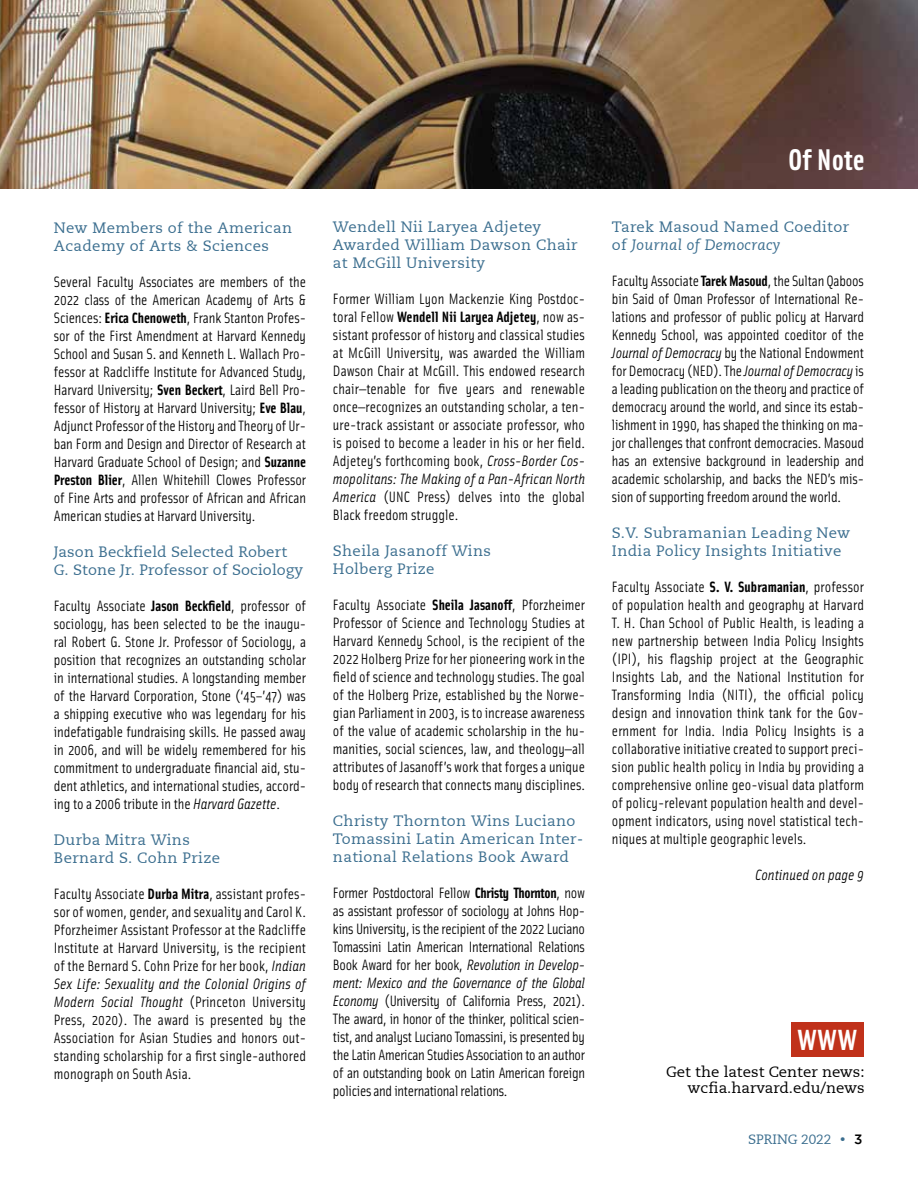
<style>
.page{position:relative;width:918px;height:1188px;background:#fff}
.page>*{position:absolute;margin:0;border:0;box-sizing:border-box;transform-origin:0 0}
.t1{font:700 30px "Solex";color:#fff}
.t2{font:700 29.25px "Solex";color:#fff}
.t3{font:15px/18px "Solex";letter-spacing:-.005em;color:#000;text-align:justify}
.t4{font:15px/18px "Caecilia";letter-spacing:.025em;color:#3b6e8f}
.t5{font:15px/16.5px "Caecilia";color:#000;text-align:right}
.t6{font:italic 15px "Solex";letter-spacing:.005em;color:#000}
.t7{font:13.5px "Caecilia";color:#3b6e8f}
.s1{font-weight:700}
.s2{font-style:italic}
.s3{font-family:"Gotham";font-weight:500}
.s4{font-family:"Gotham";font-weight:500;color:#000}
</style>
<div class="page">
<img style="left:1px;top:0;width:917px;height:189px">
<div style="left:791px;top:1022px;width:73px;height:35px;background:#c0311a"></div>
<p class="t4" style="left:54px;top:219px;width:240px">New Members of the American<br>Academy of Arts &amp; Sciences</p>
<p class="t3" style="left:54px;top:272px;width:254px">Several Faculty Associates are members of the 2022 class of the American Academy of Arts &amp; Sciences: <span class="s1">Erica Chenoweth</span>, Frank Stanton Profes&shy;sor of the First Amendment at Harvard Kennedy School and Susan S. and Kenneth L. Wallach Pro&shy;fessor at Radcliffe Institute for Advanced Study, Harvard University; <span class="s1">Sven Beckert</span>, Laird Bell Pro&shy;fessor of History at Harvard University; <span class="s1">Eve Blau</span>, Adjunct Professor of the History and Theory of Ur&shy;ban Form and Design and Director of Research at Harvard Graduate School of Design; and <span class="s1">Suzanne Preston Blier</span>, Allen Whitehill Clowes Professor of Fine Arts and professor of African and African American studies at Harvard University.</p>
<p class="t4" style="left:54px;top:543px;width:251px">Jason Beckfield Selected Robert<br>G. Stone Jr. Professor of Sociology</p>
<p class="t3" style="left:54px;top:596px;width:254px">Faculty Associate <span class="s1">Jason Beckfield</span>, professor of sociology, has been selected to be the inaugu&shy;ral Robert G. Stone Jr. Professor of Sociology, a position that recognizes an outstanding scholar in international studies. A longstanding member of the Harvard Corporation, Stone (‘45–’47) was a shipping executive who was legendary for his indefatigable fundraising skills. He passed away in 2006, and will be widely remembered for his commitment to undergraduate financial aid, stu&shy;dent athletics, and international studies, accord&shy;ing to a 2006 tribute in the <span class="s2">Harvard Gazette</span>.</p>
<p class="t4" style="left:54px;top:831px;width:168px">Durba Mitra Wins<br>Bernard S. Cohn Prize</p>
<p class="t3" style="left:54px;top:884px;width:254px">Faculty Associate <span class="s1">Durba Mitra</span>, assistant profes&shy;sor of women, gender, and sexuality and Carol K.<br>Pforzheimer Assistant Professor at the Radcliffe Institute at Harvard University, is the recipient of the Bernard S. Cohn Prize for her book, <span class="s2">Indian Sex Life: Sexuality and the Colonial Origins of Modern Social Thought</span> (Princeton University Press, 2020). The award is presented by the Association for Asian Studies and honors out&shy;standing scholarship for a first single-authored monograph on South Asia.</p>
<p class="t4" style="left:333px;top:218px;width:246px">Wendell Nii Laryea Adjetey<br>Awarded William Dawson Chair at McGill University</p>
<p class="t3" style="left:333px;top:289px;width:254px">Former William Lyon Mackenzie King Postdoc&shy;toral Fellow <span class="s1">Wendell Nii Laryea Adjetey</span>, now as&shy;sistant professor of history and classical studies at McGill University, was awarded the William Dawson Chair at McGill. This endowed research chair—tenable for five years and renewable once—recognizes an outstanding scholar, a ten&shy;ure-track assistant or associate professor, who is poised to become a leader in his or her field.<br>Adjetey’s forthcoming book, <span class="s2">Cross-Border Cos&shy;mopolitans: The Making of a Pan-African North America</span> (UNC Press) delves into the global Black freedom struggle.</p>
<p class="t4" style="left:333px;top:542px;width:159px">Sheila Jasanoff Wins<br>Holberg Prize</p>
<p class="t3" style="left:333px;top:595px;width:254px">Faculty Associate <span class="s1">Sheila Jasanoff</span>, Pforzheimer Professor of Science and Technology Studies at Harvard Kennedy School, is the recipient of the 2022 Holberg Prize for her pioneering work in the field of science and technology studies. The goal of the Holberg Prize, established by the Norwe&shy;gian Parliament in 2003, is to increase awareness of the value of academic scholarship in the hu&shy;manities, social sciences, law, and theology—all attributes of Jasanoff’s work that forges a unique body of research that connects many disciplines.</p>
<p class="t4" style="left:333px;top:812px;width:252px">Christy Thornton Wins Luciano<br>Tomassini Latin American Inter&shy;national Relations Book Award</p>
<p class="t3" style="left:333px;top:883px;width:254px">Former Postdoctoral Fellow <span class="s1">Christy Thornton</span>, now as assistant professor of sociology at Johns Hop&shy;kins University, is the recipient of the 2022 Luciano Tomassini Latin American International Relations Book Award for her book, <span class="s2">Revolution in Develop&shy;ment: Mexico and the Governance of the Global Economy</span> (University of California Press, 2021).<br>The award, in honor of the thinker, political scien&shy;tist, and analyst Luciano Tomassini, is presented by the Latin American Studies Association to an author of an outstanding book on Latin American foreign policies and international relations.</p>
<h1 class="t1" style="left:788px;top:140px;width:78px">Of Note</h1>
<p class="t4" style="left:612px;top:218px;width:239px">Tarek Masoud Named Coeditor of <span class="s2">Journal of Democracy</span></p>
<p class="t3" style="left:612px;top:271px;width:254px">Faculty Associate <span class="s1">Tarek Masoud</span>, the Sultan Qaboos bin Said of Oman Professor of International Re&shy;lations and professor of public policy at Harvard Kennedy School, was appointed coeditor of the <span class="s2">Journal of Democracy</span> by the National Endowment for Democracy (NED). The <span class="s2">Journal of Democracy</span> is a leading publication on the theory and practice of democracy around the world, and since its estab&shy;lishment in 1990, has shaped the thinking on ma&shy;jor challenges that confront democracies. Masoud has an extensive background in leadership and academic scholarship, and backs the NED’s mis&shy;sion of supporting freedom around the world.</p>
<p class="t4" style="left:612px;top:524px;width:240px">S.V. Subramanian Leading New<br>India Policy Insights Initiative</p>
<p class="t3" style="left:612px;top:577px;width:254px">Faculty Associate <span class="s1">S. V. Subramanian</span>, professor of population health and geography at Harvard T. H. Chan School of Public Health, is leading a new partnership between India Policy Insights (IPI), his flagship project at the Geographic Insights Lab, and the National Institution for Transforming India (NITI), the official policy design and innovation think tank for the Gov&shy;ernment for India. India Policy Insights is a collaborative initiative created to support preci&shy;sion public health policy in India by providing a comprehensive online geo-visual data platform of policy-relevant population health and devel&shy;opment indicators, using novel statistical tech&shy;niques at multiple geographic levels.</p>
<p class="t6" style="left:755px;top:865px;width:110px">Continued on page 9</p>
<h2 class="t2" style="left:797px;top:1020px;width:61px">WWW</h2>
<p class="t5" style="left:666px;top:1064px;width:200px">Get the latest Center news: wcfia.harvard.edu/news</p>
<p class="t7" style="left:748px;top:1132px;width:116px">SPRING 2022 <span class="s3">•</span> <span class="s4">3</span></p>
</div>
